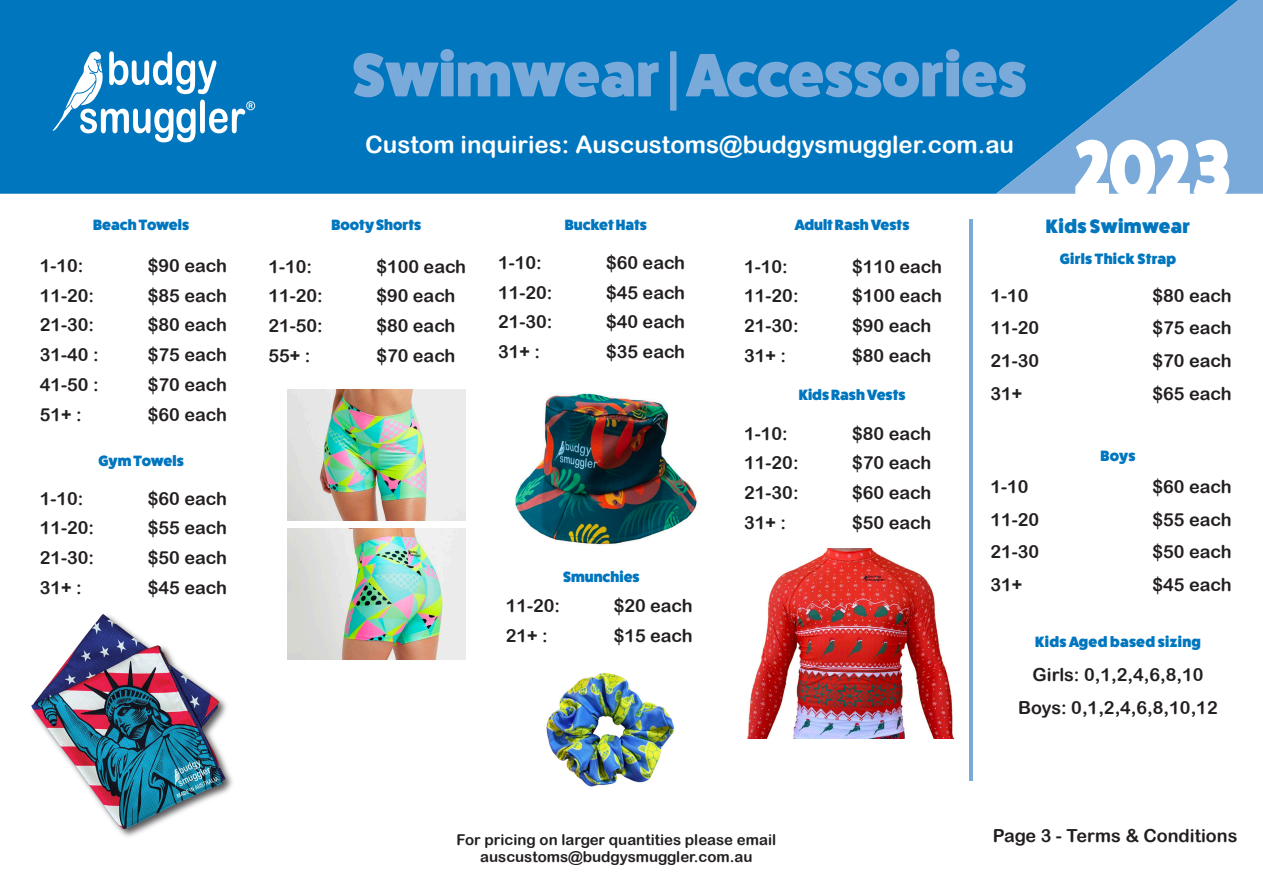
<style>
.page{position:relative;width:1263px;height:893px;background:#fff}
.page>*{position:absolute;margin:0;border:0;box-sizing:border-box;transform-origin:0 0}
.t1{font:800 82.5px "Fat Frank";color:#fff;scale:.84 1}
.t2{font:800 61.5px "Fat Frank";color:#7aaada}
.t3{font:24px "Arial Rounded MT Bold";color:#fff}
.t4{font:800 19.5px "Fat Frank";letter-spacing:.02em;color:#0076be}
.t5{font:18px "Arial Rounded MT Bold";color:#231f20}
.t6{font:800 15px "Fat Frank";color:#0076be}
.t7{font:15px "Arial Rounded MT Bold";color:#231f20}
.t8{font:800 15px "Fat Frank";letter-spacing:.02em;color:#0076be}
</style>
<div class="page">
<div style="left:0;top:0;width:996px;height:194px;background:#0076be"></div>
<svg style="left:53px;top:51px;width:202px;height:91px"></svg>
<svg style="left:996px;top:0;width:267px;height:194px;background:#4292cd"></svg>
<img style="left:287px;top:389px;width:178px;height:132px">
<img style="left:287px;top:528px;width:178px;height:131px">
<img style="left:31px;top:614px;width:202px;height:223px">
<img style="left:747px;top:549px;width:208px;height:190px">
<img style="left:515px;top:393px;width:182px;height:152px">
<img style="left:546px;top:672px;width:128px;height:115px">
<hr style="left:969px;top:219px;width:4px;height:562px;background:#7aaada">
<p class="t6" style="left:93px;top:217px;width:97px">Beach Towels</p>
<p class="t5" style="left:40px;top:255px;width:45px">1-10:</p>
<p class="t5" style="left:148px;top:255px;width:81px">$90 each</p>
<p class="t5" style="left:40px;top:285px;width:56px">11-20:</p>
<p class="t5" style="left:148px;top:285px;width:81px">$85 each</p>
<p class="t5" style="left:40px;top:314px;width:56px">21-30:</p>
<p class="t5" style="left:148px;top:314px;width:81px">$80 each</p>
<p class="t5" style="left:40px;top:344px;width:60px">31-40 :</p>
<p class="t5" style="left:148px;top:344px;width:81px">$75 each</p>
<p class="t5" style="left:40px;top:374px;width:60px">41-50 :</p>
<p class="t5" style="left:148px;top:374px;width:81px">$70 each</p>
<p class="t5" style="left:40px;top:403px;width:44px">51+ :</p>
<p class="t5" style="left:148px;top:403px;width:81px">$60 each</p>
<p class="t6" style="left:99px;top:452px;width:87px">Gym Towels</p>
<p class="t5" style="left:40px;top:488px;width:45px">1-10:</p>
<p class="t5" style="left:148px;top:488px;width:81px">$60 each</p>
<p class="t5" style="left:40px;top:517px;width:56px">11-20:</p>
<p class="t5" style="left:148px;top:517px;width:81px">$55 each</p>
<p class="t5" style="left:40px;top:547px;width:56px">21-30:</p>
<p class="t5" style="left:148px;top:547px;width:81px">$50 each</p>
<p class="t5" style="left:40px;top:577px;width:44px">31+ :</p>
<p class="t5" style="left:148px;top:577px;width:81px">$45 each</p>
<h2 class="t2" style="left:352px;top:41px;width:676px">Swimwear | Accessories</h2>
<h3 class="t3" style="left:365px;top:130px;width:650px">Custom inquiries: Auscustoms@budgysmuggler.com.au</h3>
<h1 class="t1" style="left:1074px;top:123px;width:188px">2023</h1>
<p class="t6" style="left:331px;top:217px;width:91px">Booty Shorts</p>
<p class="t6" style="left:565px;top:217px;width:84px">Bucket Hats</p>
<p class="t6" style="left:795px;top:217px;width:116px">Adult Rash Vests</p>
<p class="t4" style="left:1046px;top:216px;width:146px">Kids Swimwear</p>
<p class="t5" style="left:268px;top:256px;width:45px">1-10:</p>
<p class="t5" style="left:376px;top:256px;width:91px">$100 each</p>
<p class="t5" style="left:268px;top:285px;width:56px">11-20:</p>
<p class="t5" style="left:376px;top:285px;width:81px">$90 each</p>
<p class="t5" style="left:268px;top:315px;width:56px">21-50:</p>
<p class="t5" style="left:376px;top:315px;width:81px">$80 each</p>
<p class="t5" style="left:268px;top:345px;width:44px">55+ :</p>
<p class="t5" style="left:376px;top:345px;width:81px">$70 each</p>
<p class="t5" style="left:498px;top:252px;width:45px">1-10:</p>
<p class="t5" style="left:606px;top:252px;width:81px">$60 each</p>
<p class="t5" style="left:498px;top:282px;width:56px">11-20:</p>
<p class="t5" style="left:606px;top:282px;width:81px">$45 each</p>
<p class="t5" style="left:498px;top:311px;width:56px">21-30:</p>
<p class="t5" style="left:606px;top:311px;width:81px">$40 each</p>
<p class="t5" style="left:498px;top:341px;width:44px">31+ :</p>
<p class="t5" style="left:606px;top:341px;width:81px">$35 each</p>
<p class="t6" style="left:563px;top:569px;width:78px">Smunchies</p>
<p class="t5" style="left:506px;top:595px;width:56px">11-20:</p>
<p class="t5" style="left:614px;top:595px;width:81px">$20 each</p>
<p class="t5" style="left:506px;top:625px;width:44px">21+ :</p>
<p class="t5" style="left:614px;top:625px;width:81px">$15 each</p>
<p class="t5" style="left:744px;top:256px;width:45px">1-10:</p>
<p class="t5" style="left:852px;top:256px;width:91px">$110 each</p>
<p class="t5" style="left:744px;top:285px;width:56px">11-20:</p>
<p class="t5" style="left:852px;top:285px;width:91px">$100 each</p>
<p class="t5" style="left:744px;top:315px;width:56px">21-30:</p>
<p class="t5" style="left:852px;top:315px;width:81px">$90 each</p>
<p class="t5" style="left:744px;top:345px;width:44px">31+ :</p>
<p class="t5" style="left:852px;top:345px;width:81px">$80 each</p>
<p class="t6" style="left:799px;top:387px;width:108px">Kids Rash Vests</p>
<p class="t5" style="left:744px;top:422px;width:45px">1-10:</p>
<p class="t5" style="left:852px;top:422px;width:81px">$80 each</p>
<p class="t5" style="left:744px;top:452px;width:56px">11-20:</p>
<p class="t5" style="left:852px;top:452px;width:81px">$70 each</p>
<p class="t5" style="left:744px;top:482px;width:56px">21-30:</p>
<p class="t5" style="left:852px;top:482px;width:81px">$60 each</p>
<p class="t5" style="left:744px;top:512px;width:44px">31+ :</p>
<p class="t5" style="left:852px;top:512px;width:81px">$50 each</p>
<p class="t8" style="left:1060px;top:250px;width:118px">Girls Thick Strap</p>
<p class="t5" style="left:990px;top:285px;width:40px">1-10</p>
<p class="t5" style="left:1152px;top:285px;width:81px">$80 each</p>
<p class="t5" style="left:990px;top:317px;width:50px">11-20</p>
<p class="t5" style="left:1152px;top:317px;width:81px">$75 each</p>
<p class="t5" style="left:990px;top:350px;width:50px">21-30</p>
<p class="t5" style="left:1152px;top:350px;width:81px">$70 each</p>
<p class="t5" style="left:990px;top:383px;width:33px">31+</p>
<p class="t5" style="left:1152px;top:383px;width:81px">$65 each</p>
<p class="t6" style="left:1100px;top:447px;width:37px">Boys</p>
<p class="t5" style="left:990px;top:476px;width:40px">1-10</p>
<p class="t5" style="left:1152px;top:476px;width:81px">$60 each</p>
<p class="t5" style="left:990px;top:508px;width:50px">11-20</p>
<p class="t5" style="left:1152px;top:508px;width:81px">$55 each</p>
<p class="t5" style="left:990px;top:541px;width:50px">21-30</p>
<p class="t5" style="left:1152px;top:541px;width:81px">$50 each</p>
<p class="t5" style="left:990px;top:574px;width:33px">31+</p>
<p class="t5" style="left:1152px;top:574px;width:81px">$45 each</p>
<p class="t8" style="left:1035px;top:634px;width:167px">Kids Aged based sizing</p>
<p class="t5" style="left:1032px;top:664px;width:172px">Girls: 0,1,2,4,6,8,10</p>
<p class="t5" style="left:1018px;top:697px;width:201px">Boys: 0,1,2,4,6,8,10,12</p>
<p class="t7" style="left:457px;top:831px;width:321px">For pricing on larger quantities please email</p>
<p class="t5" style="left:993px;top:825px;width:246px">Page 3 - Terms &amp; Conditions</p>
<p class="t7" style="left:480px;top:848px;width:274px">auscustoms@budgysmuggler.com.au</p>
</div>
